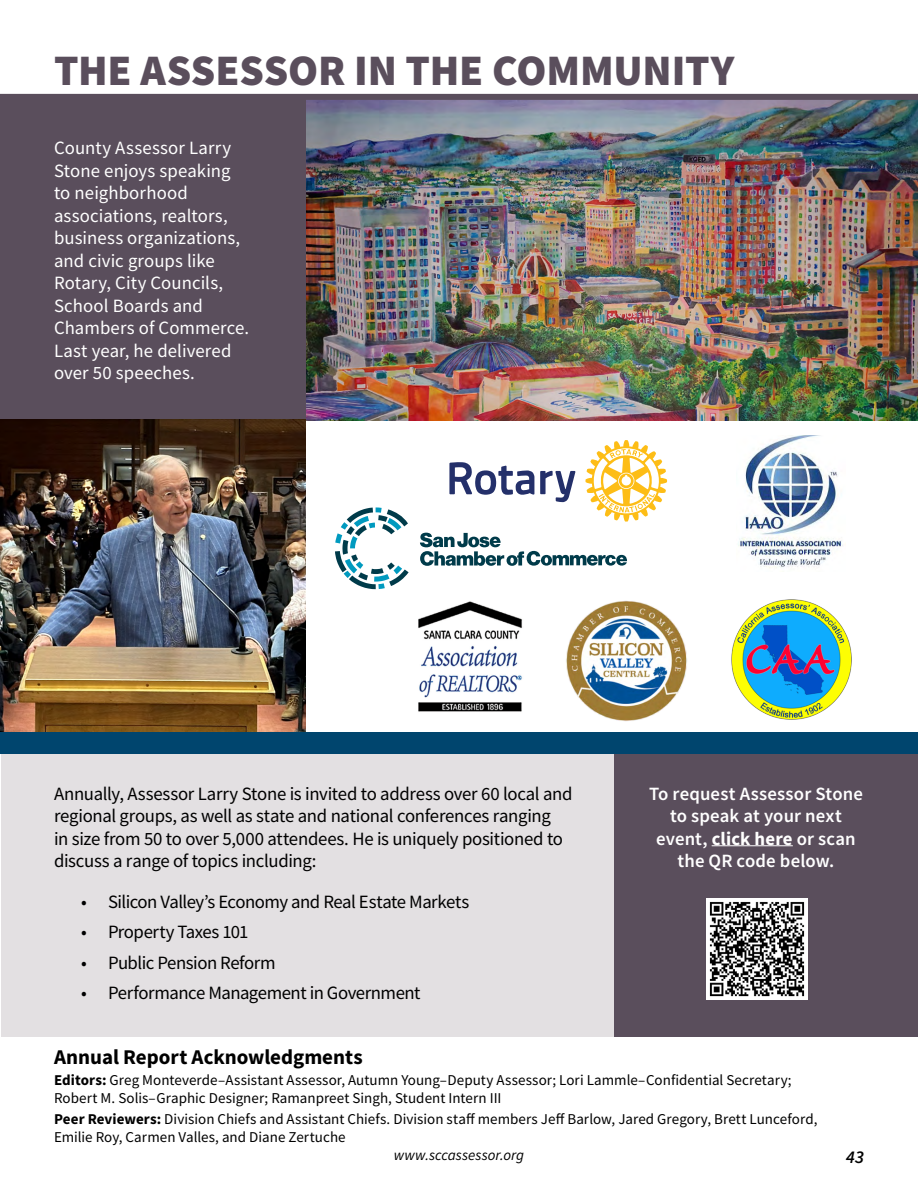
<style>
.page{position:relative;width:918px;height:1188px;background:#fff}
.page>*{position:absolute;margin:0;border:0;box-sizing:border-box;transform-origin:0 0}
.t1{font:900 43.5px "Source Sans Pro";letter-spacing:-.005em;color:#5a4e5c}
.t2{font:700 21px "Source Sans Pro";color:#000}
.t3{font:18.75px/22.5px "Source Sans Pro";letter-spacing:-.02em;color:#000}
.t4{font:18.75px/22.5px "Source Sans Pro";letter-spacing:.005em;color:#fff}
.t5{font:600 18.75px/22.5px "Source Sans Pro";letter-spacing:.005em;color:#fff;text-align:center}
.t6{font:italic 600 18px "Source Sans Pro";color:#000}
.t7{font:15px/18px "Source Sans Pro";letter-spacing:.005em;color:#000}
.t8{font:italic 15px "Source Sans Pro";color:#000}
.s1{font-weight:700}
</style>
<div class="page">
<svg style="left:420px;top:533px;width:207px;height:33px"></svg>
<svg style="left:335px;top:507px;width:74px;height:82px"></svg>
<div style="left:613px;top:745px;width:305px;height:291px;background:#5a4e5c"></div>
<div style="left:1px;top:754px;width:612px;height:282px;background:#e3e0e2"></div>
<img style="left:306px;top:100px;width:612px;height:320px">
<div style="left:1px;top:99px;width:305px;height:321px;background:#5a4e5c"></div>
<img style="left:738px;top:435px;width:105px;height:133px">
<svg style="left:449px;top:462px;width:126px;height:40px"></svg>
<svg style="left:586px;top:440px;width:81px;height:82px"></svg>
<img style="left:566px;top:600px;width:121px;height:121px;border-radius:61px">
<img style="left:418px;top:601px;width:105px;height:111px">
<img style="left:0;top:420px;width:306px;height:312px">
<img style="left:731px;top:599px;width:121px;height:121px">
<div style="left:706px;top:898px;width:101px;height:101px;background:#fff"></div>
<img style="left:709px;top:901px;width:95px;height:95px">
<hr style="left:712px;top:845px;width:81px;height:1px;background:#fff">
<div style="left:1px;top:732px;width:917px;height:22px;background:#00456e"></div>
<div style="left:0;top:94px;width:918px;height:6px;background:#5a4e5c"></div>
<h1 class="t1" style="left:54px;top:40px;width:682px">THE ASSESSOR IN THE COMMUNITY</h1>
<p class="t4" style="left:54px;top:136px;width:197px">County Assessor Larry<br>Stone enjoys speaking to neighborhood associations, realtors, business organizations, and civic groups like<br>Rotary, City Councils,<br>School Boards and<br>Chambers of Commerce.<br>Last year, he delivered over 50 speeches.</p>
<p class="t3" style="left:54px;top:782px;width:520px">Annually, Assessor Larry Stone is invited to address over 60 local and regional groups, as well as state and national conferences ranging<br>in size from 50 to over 5,000 attendees. He is uniquely positioned to discuss a range of topics including:</p>
<p class="t3" style="left:81px;top:890px;width:390px">• Silicon Valley’s Economy and Real Estate Markets</p>
<p class="t3" style="left:81px;top:921px;width:169px">• Property Taxes 101</p>
<p class="t3" style="left:81px;top:951px;width:196px">• Public Pension Reform</p>
<p class="t3" style="left:81px;top:981px;width:341px">• Performance Management in Government</p>
<p class="t5" style="left:649px;top:782px;width:215px">To request Assessor Stone to speak at your next event, <span class="s1">click here</span> or scan the QR code below.</p>
<p class="t2" style="left:54px;top:1043px;width:310px">Annual Report Acknowledgments</p>
<p class="t7" style="left:54px;top:1071px;width:739px"><span class="s1">Editors:</span> Greg Monteverde–Assistant Assessor, Autumn Young–Deputy Assessor; Lori Lammle–Confidential Secretary;<br>Robert M. Solis–Graphic Designer; Ramanpreet Singh, Student Intern III</p>
<p class="t7" style="left:54px;top:1110px;width:765px"><span class="s1">Peer Reviewers:</span> Division Chiefs and Assistant Chiefs. Division staff members Jeff Barlow, Jared Gregory, Brett Lunceford,<br>Emilie Roy, Carmen Valles, and Diane Zertuche</p>
<p class="t8" style="left:394px;top:1146px;width:132px">www.sccassessor.org</p>
<p class="t6" style="left:846px;top:1145px;width:20px">43</p>
</div>
